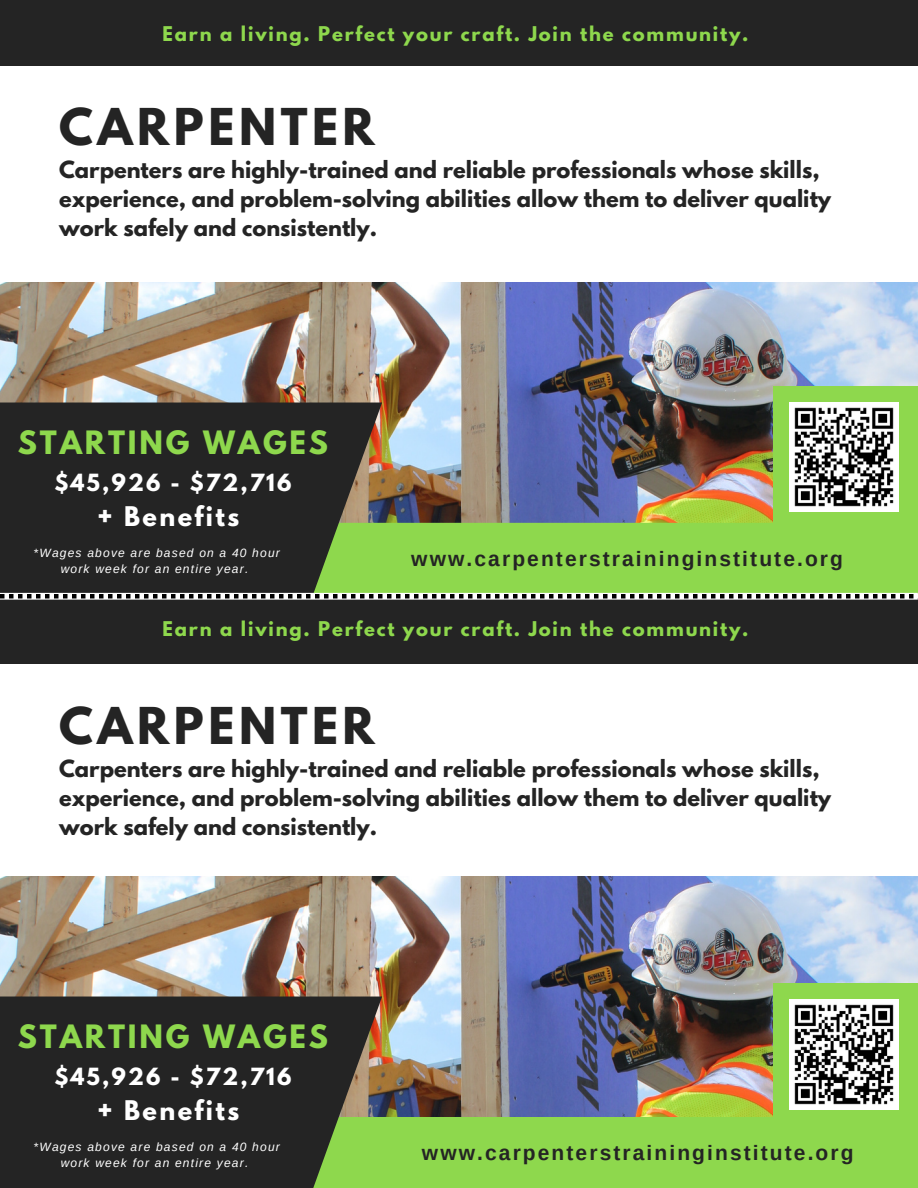
<style>
.page{position:relative;width:918px;height:1188px;background:#fff}
.page>*{position:absolute;margin:0;border:0;box-sizing:border-box;transform-origin:0 0}
.t1{font:700 45px "League Spartan";letter-spacing:.1em;color:#242424}
.t2{font:700 28.5px "League Spartan";letter-spacing:.1em;color:#8ed84d}
.t3{font:700 24px "League Spartan";letter-spacing:.1em;color:#fff}
.t4{font:700 21px/29.2px "League Spartan";color:#242424}
.t5{font:700 21px "Arimo";letter-spacing:.1em;color:#242424}
.t6{font:700 21px "League Spartan";letter-spacing:.1em;color:#fff}
.t7{font:700 18px "League Spartan";letter-spacing:.1em;color:#8ed84d}
.t8{font:italic 12px/16px "Arimo";letter-spacing:.1em;color:#fff;text-align:center}
</style>
<div class="page">
<img style="left:0;top:282px;width:918px;height:241px">
<div style="left:0;top:0;width:918px;height:66px;background:#242424"></div>
<img style="left:0;top:876px;width:918px;height:241px">
<div style="left:0;top:1117px;width:918px;height:71px;background:#8ed84d"></div>
<div style="left:0;top:598px;width:918px;height:66px;background:#242424"></div>
<div style="left:0;top:523px;width:918px;height:71px;background:#8ed84d"></div>
<div style="left:773px;top:386px;width:145px;height:142px;background:#8ed84d"></div>
<img style="left:789px;top:403px;width:109px;height:109px">
<div style="left:773px;top:983px;width:145px;height:142px;background:#8ed84d"></div>
<img style="left:789px;top:1000px;width:109px;height:109px">
<svg style="left:0;top:403px;width:382px;height:190px;background:#2e3128"></svg>
<svg style="left:0;top:997px;width:382px;height:191px;background:#2e3128"></svg>
<svg style="left:0;top:593px;width:918px;height:7px;background:#cecece"></svg>
<svg style="left:0;top:594px;width:914px;height:4px"></svg>
<p class="t7" style="left:163px;top:25px;width:587px">Earn a living. Perfect your craft. Join the community.</p>
<p class="t1" style="left:59px;top:105px;width:317px">CARPENTER</p>
<p class="t4" style="left:59px;top:157px;width:774px">Carpenters are highly-trained and reliable professionals whose skills, experience, and problem-solving abilities allow them to deliver quality work safely and consistently.</p>
<p class="t2" style="left:18px;top:429px;width:312px">STARTING WAGES</p>
<p class="t6" style="left:54px;top:472px;width:239px">$45,926 - $72,716</p>
<p class="t3" style="left:98px;top:505px;width:143px">+ Benefits</p>
<p class="t8" style="left:34px;top:545px;width:248px">*Wages above are based on a 40 hour work week for an entire year.</p>
<p class="t5" style="left:411px;top:547px;width:433px">www.carpenterstraininginstitute.org</p>
<p class="t7" style="left:163px;top:620px;width:587px">Earn a living. Perfect your craft. Join the community.</p>
<p class="t1" style="left:59px;top:703px;width:317px">CARPENTER</p>
<p class="t4" style="left:59px;top:756px;width:774px">Carpenters are highly-trained and reliable professionals whose skills, experience, and problem-solving abilities allow them to deliver quality work safely and consistently.</p>
<p class="t2" style="left:18px;top:1023px;width:312px">STARTING WAGES</p>
<p class="t6" style="left:54px;top:1066px;width:239px">$45,926 - $72,716</p>
<p class="t3" style="left:98px;top:1099px;width:143px">+ Benefits</p>
<p class="t8" style="left:34px;top:1139px;width:248px">*Wages above are based on a 40 hour work week for an entire year.</p>
<p class="t5" style="left:422px;top:1141px;width:433px">www.carpenterstraininginstitute.org</p>
</div>
